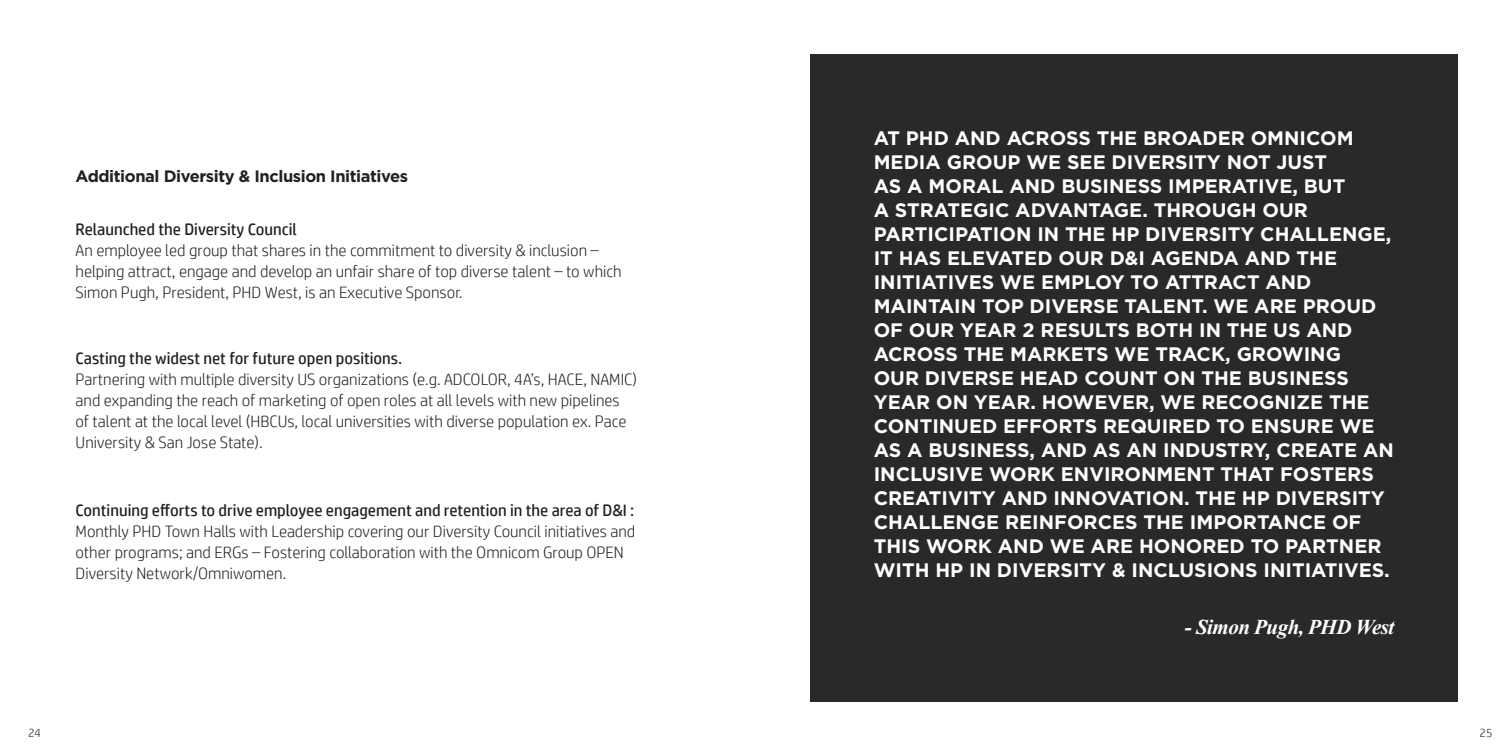
<style>
.page{position:relative;width:1512px;height:756px;background:#fff}
.page>*{position:absolute;margin:0;border:0;box-sizing:border-box;transform-origin:0 0}
.t1{font:italic 700 21px "Times New Roman";letter-spacing:-.025em;color:#fff}
.t2{font:700 19.5px/24px "Gotham";color:#fff}
.t3{font:300 16.5px/21px "HP Simplified";color:#231f20}
.t4{font:16.5px "HP Simplified";color:#231f20}
.t5{font:700 16.5px "Gotham";letter-spacing:-.025em;color:#231f20}
.t6{font:300 12px "HP Simplified";color:#231f20}
</style>
<div class="page">
<div style="left:810px;top:54px;width:648px;height:648px;background:#292928"></div>
<p class="t5" style="left:76px;top:165px;width:334px">Additional Diversity &amp; Inclusion Initiatives</p>
<p class="t4" style="left:76px;top:220px;width:223px">Relaunched the Diversity Council</p>
<p class="t3" style="left:76px;top:240px;width:548px">An employee led group that shares in the commitment to diversity &amp; inclusion – helping attract, engage and develop an unfair share of top diverse talent – to which<br>Simon Pugh, President, PHD West, is an Executive Sponsor.</p>
<p class="t4" style="left:76px;top:349px;width:328px">Casting the widest net for future open positions.</p>
<p class="t3" style="left:76px;top:369px;width:563px">Partnering with multiple diversity US organizations (e.g. ADCOLOR, 4A’s, HACE, NAMIC) and expanding the reach of marketing of open roles at all levels with new pipelines of talent at the local level (HBCUs, local universities with diverse population ex. Pace University &amp; San Jose State).</p>
<p class="t4" style="left:76px;top:501px;width:560px">Continuing efforts to drive employee engagement and retention in the area of D&amp;I :</p>
<p class="t3" style="left:76px;top:521px;width:561px">Monthly PHD Town Halls with Leadership covering our Diversity Council initiatives and other programs; and ERGs – Fostering collaboration with the Omnicom Group OPEN<br>Diversity Network/Omniwomen.</p>
<p class="t2" style="left:874px;top:126px;width:522px">AT PHD AND ACROSS THE BROADER OMNICOM MEDIA GROUP WE SEE DIVERSITY NOT JUST<br>AS A MORAL AND BUSINESS IMPERATIVE, BUT<br>A STRATEGIC ADVANTAGE. THROUGH OUR PARTICIPATION IN THE HP DIVERSITY CHALLENGE, IT HAS ELEVATED OUR D&amp;I AGENDA AND THE INITIATIVES WE EMPLOY TO ATTRACT AND MAINTAIN TOP DIVERSE TALENT. WE ARE PROUD OF OUR YEAR 2 RESULTS BOTH IN THE US AND ACROSS THE MARKETS WE TRACK, GROWING<br>OUR DIVERSE HEAD COUNT ON THE BUSINESS YEAR ON YEAR. HOWEVER, WE RECOGNIZE THE CONTINUED EFFORTS REQUIRED TO ENSURE WE AS A BUSINESS, AND AS AN INDUSTRY, CREATE AN INCLUSIVE WORK ENVIRONMENT THAT FOSTERS CREATIVITY AND INNOVATION. THE HP DIVERSITY CHALLENGE REINFORCES THE IMPORTANCE OF THIS WORK AND WE ARE HONORED TO PARTNER WITH HP IN DIVERSITY &amp; INCLUSIONS INITIATIVES.</p>
<p class="t1" style="left:1185px;top:612px;width:211px">- Simon Pugh, PHD West</p>
<p class="t6" style="left:28px;top:726px;width:14px">24</p>
<p class="t6" style="left:1480px;top:726px;width:14px">25</p>
</div>
